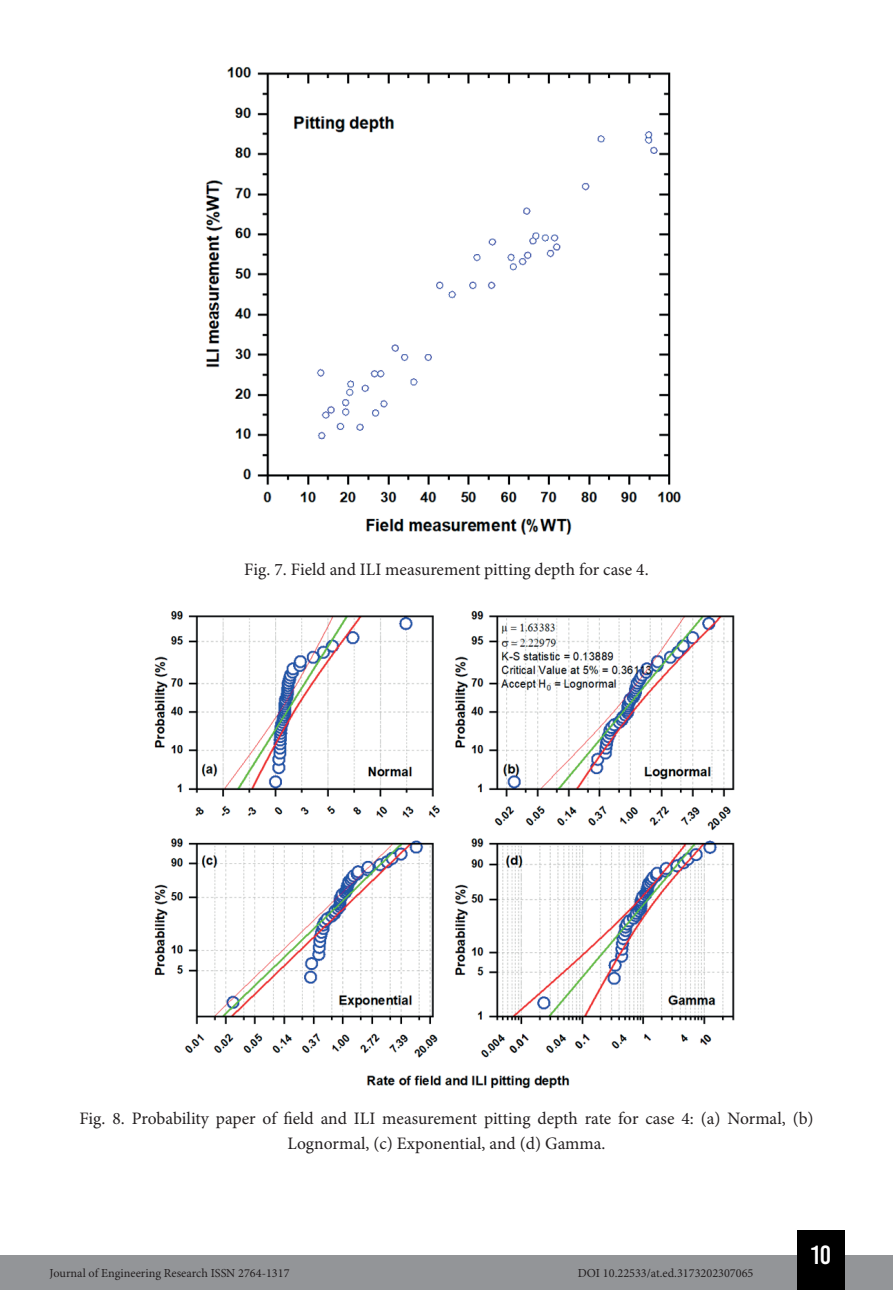
<style>
.page{position:relative;width:893px;height:1290px;background:#fff}
.page>*{position:absolute;margin:0;border:0;box-sizing:border-box;transform-origin:0 0}
.t1{font:26.25px "Bebas Kai";color:#fff}
.t2{font:17.5px/24.5px "Minion Pro";color:#231f20;text-align:center}
.t3{font:12.25px "Minion Pro";color:#231f20}
</style>
<div class="page">
<div style="left:0;top:1255px;width:893px;height:35px;background:#939598"></div>
<div style="left:797px;top:1230px;width:48px;height:60px;background:#000"></div>
<img style="left:205px;top:67px;width:476px;height:468px">
<img style="left:154px;top:610px;width:581px;height:479px">
<p class="t2" style="left:244px;top:558px;width:406px">Fig. 7. Field and ILI measurement pitting depth for case 4.</p>
<p class="t2" style="left:79px;top:1107px;width:736px">Fig. 8. Probability paper of field and ILI measurement pitting depth rate for case 4: (a) Normal, (b)<br>Lognormal, (c) Exponential, and (d) Gamma.</p>
<p class="t3" style="left:50px;top:1266px;width:241px">Journal of Engineering Research ISSN 2764-1317</p>
<p class="t3" style="left:578px;top:1266px;width:177px">DOI 10.22533/at.ed.3173202307065</p>
<h1 class="t1" style="left:811px;top:1241px;width:22px">10</h1>
</div>
